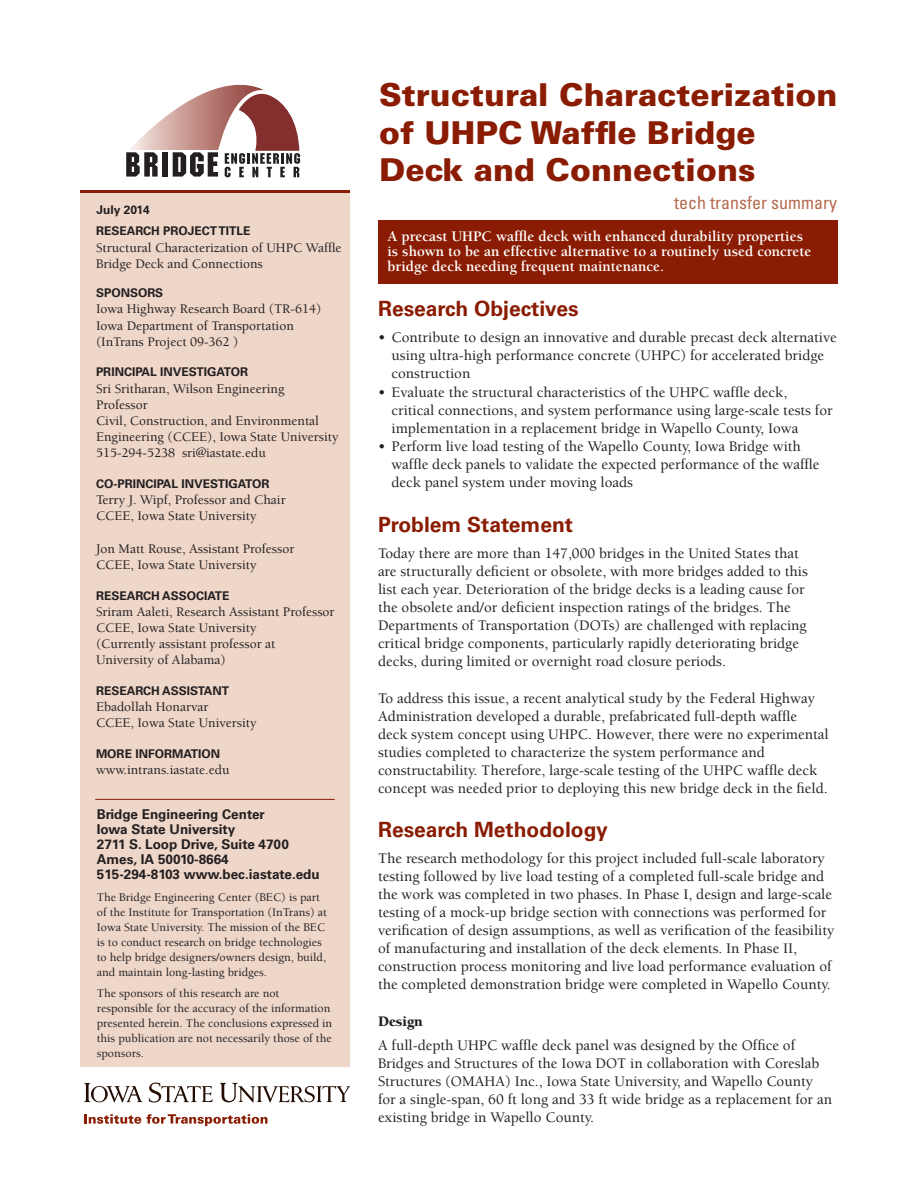
<style>
.page{position:relative;width:918px;height:1188px;background:#fff}
.page>*{position:absolute;margin:0;border:0;box-sizing:border-box;transform-origin:0 0}
.Headline_1{font:900 31.5px/37.5px "Univers";color:#891c02}
.head_1{font:700 21px "Univers";color:#891c02}
.Headline2{font:condensed 18px "Univers";color:#b5694d}
.Body_text{font:500 15px/18px "Berkeley";color:#231f20}
.first_bullets{font:500 15px/18px "Berkeley";color:#231f20}
.pullout_sentence{font:700 15px/15px "Berkeley";color:#fff}
.head_2{font:900 15px "Berkeley";color:#231f20}
.info{font:500 13.5px/16.2px "Berkeley";color:#231f20}
.address{font:700 13.5px "Univers";color:#231f20}
.tech_trans__summary{font:500 12px/15px "Berkeley";color:#231f20}
.label{font:700 12px "Univers";color:#231f20}
.date{font:700 12px "Univers";color:#231f20}
</style>
<div class="page">
<div style="left:80px;top:190px;width:270px;height:877px;background:#eed6c9"></div>
<div style="left:378px;top:220px;width:459px;height:63px;background:#891c02"></div>
<hr style="left:80px;top:190px;width:270px;height:3px;background:#891c02">
<hr style="left:95px;top:799px;width:240px;height:1px;background:#891c02">
<svg style="left:126px;top:84px;width:175px;height:93px"></svg>
<svg style="left:84px;top:1083px;width:59px;height:19px"></svg>
<svg style="left:149px;top:1083px;width:64px;height:20px"></svg>
<svg style="left:220px;top:1083px;width:130px;height:20px"></svg>
<svg style="left:84px;top:1114px;width:184px;height:12px"></svg>
<p class="date" style="left:96px;top:202px;width:55px">July 2014</p>
<p class="label" style="left:96px;top:224px;width:156px">RESEARCH PROJECT TITLE</p>
<p class="info" style="left:96px;top:239px;width:247px">Structural Characterization of UHPC Waffle<br>Bridge Deck and Connections</p>
<p class="label" style="left:96px;top:286px;width:69px">SPONSORS</p>
<p class="info" style="left:96px;top:301px;width:227px">Iowa Highway Research Board (TR-614)</p>
<p class="info" style="left:96px;top:317px;width:199px">Iowa Department of Transportation</p>
<p class="info" style="left:96px;top:334px;width:144px">(InTrans Project 09-362 )</p>
<p class="label" style="left:96px;top:365px;width:154px">PRINCIPAL INVESTIGATOR</p>
<p class="info" style="left:96px;top:380px;width:190px">Sri Sritharan, Wilson Engineering<br>Professor</p>
<p class="info" style="left:96px;top:413px;width:244px">Civil, Construction, and Environmental<br>Engineering (CCEE), Iowa State University</p>
<p class="info" style="left:96px;top:445px;width:171px">515-294-5238 sri@iastate.edu</p>
<p class="label" style="left:96px;top:477px;width:175px">CO-PRINCIPAL INVESTIGATOR</p>
<p class="info" style="left:96px;top:492px;width:191px">Terry J. Wipf, Professor and Chair</p>
<p class="info" style="left:96px;top:508px;width:162px">CCEE, Iowa State University</p>
<p class="info" style="left:96px;top:541px;width:200px">Jon Matt Rouse, Assistant Professor</p>
<p class="info" style="left:96px;top:557px;width:162px">CCEE, Iowa State University</p>
<p class="label" style="left:96px;top:588px;width:135px">RESEARCH ASSOCIATE</p>
<p class="info" style="left:96px;top:604px;width:240px">Sriram Aaleti, Research Assistant Professor</p>
<p class="info" style="left:96px;top:620px;width:162px">CCEE, Iowa State University</p>
<p class="info" style="left:96px;top:636px;width:181px">(Currently assistant professor at</p>
<p class="info" style="left:96px;top:652px;width:131px">University of Alabama)</p>
<p class="label" style="left:96px;top:684px;width:135px">RESEARCH ASSISTANT</p>
<p class="info" style="left:96px;top:699px;width:114px">Ebadollah Honarvar</p>
<p class="info" style="left:96px;top:715px;width:162px">CCEE, Iowa State University</p>
<p class="label" style="left:96px;top:747px;width:126px">MORE INFORMATION</p>
<p class="info" style="left:96px;top:762px;width:135px">www.intrans.iastate.edu</p>
<p class="address" style="left:97px;top:806px;width:169px">Bridge Engineering Center</p>
<p class="address" style="left:97px;top:821px;width:140px">Iowa State University</p>
<p class="address" style="left:97px;top:836px;width:194px">2711 S. Loop Drive, Suite 4700</p>
<p class="address" style="left:97px;top:851px;width:133px">Ames, IA 50010-8664</p>
<p class="address" style="left:97px;top:866px;width:224px">515-294-8103 www.bec.iastate.edu</p>
<p class="tech_trans__summary" style="left:97px;top:890px;width:232px">The Bridge Engineering Center (BEC) is part of the Institute for Transportation (InTrans) at Iowa State University. The mission of the BEC is to conduct research on bridge technologies to help bridge designers/owners design, build, and maintain long-lasting bridges.</p>
<p class="tech_trans__summary" style="left:97px;top:986px;width:237px">The sponsors of this research are not responsible for the accuracy of the information presented herein. The conclusions expressed in this publication are not necessarily those of the sponsors.</p>
<p class="Headline_1" style="left:379px;top:76px;width:460px">Structural Characterization of UHPC Waffle Bridge<br>Deck and Connections</p>
<p class="Headline2" style="left:674px;top:191px;width:164px">tech transfer summary</p>
<p class="pullout_sentence" style="left:387px;top:229px;width:426px">A precast UHPC waffle deck with enhanced durability properties is shown to be an effective alternative to a routinely used concrete bridge deck needing frequent maintenance.</p>
<p class="head_1" style="left:378px;top:297px;width:202px">Research Objectives</p>
<p class="first_bullets" style="left:392px;top:329px;width:447px;text-indent:-14px">• Contribute to design an innovative and durable precast deck alternative using ultra-high performance concrete (UHPC) for accelerated bridge construction</p>
<p class="first_bullets" style="left:392px;top:384px;width:443px;text-indent:-14px">• Evaluate the structural characteristics of the UHPC waffle deck, critical connections, and system performance using large-scale tests for implementation in a replacement bridge in Wapello County, Iowa</p>
<p class="first_bullets" style="left:392px;top:438px;width:430px;text-indent:-14px">• Perform live load testing of the Wapello County, Iowa Bridge with waffle deck panels to validate the expected performance of the waffle deck panel system under moving loads</p>
<p class="head_1" style="left:378px;top:512px;width:197px">Problem Statement</p>
<p class="Body_text" style="left:378px;top:544px;width:431px">Today there are more than 147,000 bridges in the United States that are structurally deficient or obsolete, with more bridges added to this list each year. Deterioration of the bridge decks is a leading cause for the obsolete and/or deficient inspection ratings of the bridges. The Departments of Transportation (DOTs) are challenged with replacing critical bridge components, particularly rapidly deteriorating bridge decks, during limited or overnight road closure periods.</p>
<p class="Body_text" style="left:378px;top:689px;width:452px">To address this issue, a recent analytical study by the Federal Highway Administration developed a durable, prefabricated full-depth waffle deck system concept using UHPC. However, there were no experimental studies completed to characterize the system performance and constructability. Therefore, large-scale testing of the UHPC waffle deck concept was needed prior to deploying this new bridge deck in the field.</p>
<p class="head_1" style="left:378px;top:817px;width:231px">Research Methodology</p>
<p class="Body_text" style="left:378px;top:849px;width:458px">The research methodology for this project included full-scale laboratory testing followed by live load testing of a completed full-scale bridge and the work was completed in two phases. In Phase I, design and large-scale testing of a mock-up bridge section with connections was performed for verification of design assumptions, as well as verification of the feasibility of manufacturing and installation of the deck elements. In Phase II, construction process monitoring and live load performance evaluation of the completed demonstration bridge were completed in Wapello County.</p>
<p class="head_2" style="left:378px;top:1013px;width:46px">Design</p>
<p class="Body_text" style="left:378px;top:1037px;width:456px">A full-depth UHPC waffle deck panel was designed by the Office of Bridges and Structures of the Iowa DOT in collaboration with Coreslab Structures (OMAHA) Inc., Iowa State University, and Wapello County for a single-span, 60 ft long and 33 ft wide bridge as a replacement for an existing bridge in Wapello County.</p>
</div>
